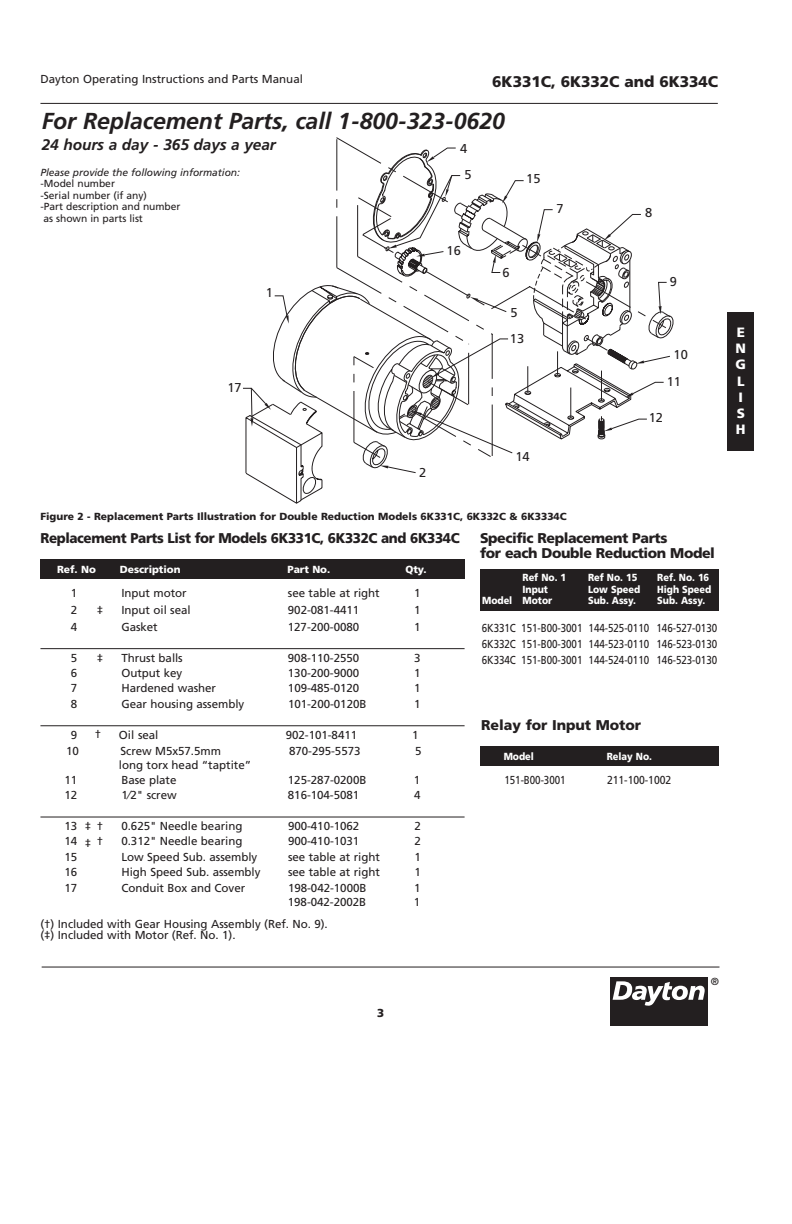
<style>
.page{position:relative;width:792px;height:1224px;background:#fff}
.page>*{position:absolute;margin:0;border:0;box-sizing:border-box;transform-origin:0 0}
.t1{font:italic 700 23.2px "Frutiger";letter-spacing:-.005em;color:#231f20}
.t2{font:italic 700 15.4px "Frutiger";letter-spacing:-.005em;color:#231f20}
.t3{font:900 15.4px "Frutiger";letter-spacing:-.005em;color:#231f20}
.t4{font:900 14.2px "Frutiger";letter-spacing:-.03em;color:#231f20;scale:.95 1}
.t5{font:900 14.2px/15.4px "Frutiger";letter-spacing:-.03em;color:#231f20}
.t6{font:900 14.2px "Frutiger";letter-spacing:-.005em;color:#231f20}
.t7{font:900 13.4px/16.2px "Frutiger";color:#fff}
.t8{font:12.8px/26.2px "Frutiger";color:#231f20;text-align:center}
.t9{font:11.6px/11.6px "Frutiger";letter-spacing:-.005em;color:#231f20}
.t10{font:11.6px/16.8px "Frutiger";letter-spacing:-.005em;color:#231f20;scale:.85 1}
.t11{font:11.6px "Frutiger";letter-spacing:-.005em;color:#231f20;scale:.9 1}
.t12{font:900 11.6px "Frutiger";color:#231f20}
.t13{font:900 10.2px "Frutiger";letter-spacing:-.005em;color:#fff;scale:.9 1}
.t14{font:900 10.2px "Frutiger";color:#231f20}
.t15{font:10.2px "Frutiger";letter-spacing:-.005em;color:#231f20}
.t16{font:italic 10.2px "Frutiger";letter-spacing:-.005em;color:#231f20}
.t17{font:900 10.2px "Frutiger";letter-spacing:-.005em;color:#fff}
</style>
<div class="page">
<hr style="left:42px;top:967px;width:677px;height:1px;background:#231f20">
<div style="left:610px;top:978px;width:97px;height:48px;background:#231f20"></div>
<svg style="left:613px;top:981px;width:59px;height:25px"></svg>
<div style="left:672px;top:986px;width:16px;height:14px;background:#fff;border-radius:7px"></div>
<div style="left:677px;top:989px;width:6px;height:8px;background:#231f20;border-radius:3px"></div>
<svg style="left:688px;top:986px;width:17px;height:14px"></svg>
<hr style="left:40px;top:103px;width:678px;height:1px;background:#231f20">
<hr style="left:40px;top:648px;width:425px;height:1px;background:#231f20">
<hr style="left:40px;top:725px;width:425px;height:1px;background:#231f20">
<hr style="left:40px;top:817px;width:425px;height:1px;background:#231f20">
<div style="left:40px;top:560px;width:425px;height:19px;background:#231f20"></div>
<div style="left:480px;top:569px;width:238px;height:42px;background:#231f20"></div>
<div style="left:480px;top:746px;width:238px;height:19px;background:#231f20"></div>
<div style="left:727px;top:312px;width:27px;height:138px;background:#231f20"></div>
<svg style="left:243px;top:138px;width:429px;height:366px"></svg>
<p class="t9" style="left:40px;top:73px;width:264px">Dayton Operating Instructions and Parts Manual</p>
<p class="t3" style="left:492px;top:72px;width:227px">6K331C, 6K332C and 6K334C</p>
<p class="t1" style="left:42px;top:107px;width:465px">For Replacement Parts, call 1-800-323-0620</p>
<p class="t2" style="left:42px;top:135px;width:236px">24 hours a day - 365 days a year</p>
<p class="t8" style="left:460px;top:135px;width:13px">4<br>5</p>
<p class="t16" style="left:40px;top:166px;width:201px">Please provide the following information:</p>
<p class="t15" style="left:40px;top:178px;width:76px">-Model number</p>
<p class="t15" style="left:40px;top:189px;width:108px">-Serial number (if any)</p>
<p class="t15" style="left:40px;top:201px;width:141px">-Part description and number</p>
<p class="t15" style="left:44px;top:212px;width:101px">as shown in parts list</p>
<p class="t8" style="left:266px;top:280px;width:9px">1</p>
<p class="t8" style="left:447px;top:237px;width:16px">16</p>
<p class="t8" style="left:503px;top:260px;width:9px">6</p>
<p class="t8" style="left:510px;top:300px;width:9px">5</p>
<p class="t8" style="left:526px;top:165px;width:16px">15</p>
<p class="t8" style="left:227px;top:374px;width:16px">17</p>
<p class="t8" style="left:419px;top:460px;width:9px">2</p>
<p class="t8" style="left:510px;top:325px;width:16px">13</p>
<p class="t8" style="left:516px;top:443px;width:16px">14</p>
<p class="t8" style="left:557px;top:195px;width:9px">7</p>
<p class="t8" style="left:645px;top:200px;width:9px">8</p>
<p class="t8" style="left:670px;top:268px;width:9px">9</p>
<p class="t8" style="left:667px;top:340px;width:23px;line-height:27.8px">10<br>11</p>
<p class="t8" style="left:649px;top:405px;width:16px">12</p>
<p class="t14" style="left:40px;top:510px;width:528px">Figure 2 - Replacement Parts Illustration for Double Reduction Models 6K331C, 6K332C &amp; 6K3334C</p>
<p class="t4" style="left:40px;top:530px;width:443px">Replacement Parts List for Models 6K331C, 6K332C and 6K334C</p>
<p class="t5" style="left:480px;top:530px;width:236px">Specific Replacement Parts<br>for each Double Reduction Model</p>
<p class="t17" style="left:57px;top:564px;width:40px">Ref. No</p>
<p class="t17" style="left:120px;top:564px;width:62px">Description</p>
<p class="t17" style="left:287px;top:564px;width:44px">Part No.</p>
<p class="t17" style="left:405px;top:564px;width:23px">Qty.</p>
<p class="t9" style="left:71px;top:587px;width:8px">1</p>
<p class="t9" style="left:121px;top:587px;width:67px">Input motor</p>
<p class="t9" style="left:288px;top:587px;width:93px">see table at right</p>
<p class="t9" style="left:414px;top:587px;width:8px">1</p>
<p class="t9" style="left:71px;top:604px;width:8px">2</p>
<p class="t9" style="left:97px;top:604px;width:8px">‡</p>
<p class="t9" style="left:121px;top:604px;width:71px">Input oil seal</p>
<p class="t9" style="left:288px;top:604px;width:73px">902-081-4411</p>
<p class="t9" style="left:414px;top:604px;width:8px">1</p>
<p class="t9" style="left:71px;top:621px;width:8px">4</p>
<p class="t9" style="left:121px;top:621px;width:38px">Gasket</p>
<p class="t9" style="left:288px;top:621px;width:73px">127-200-0080</p>
<p class="t9" style="left:414px;top:621px;width:8px">1</p>
<p class="t9" style="left:71px;top:652px;width:8px">5</p>
<p class="t9" style="left:97px;top:652px;width:8px">‡</p>
<p class="t9" style="left:121px;top:652px;width:63px">Thrust balls</p>
<p class="t9" style="left:288px;top:652px;width:73px">908-110-2550</p>
<p class="t9" style="left:414px;top:652px;width:8px">3</p>
<p class="t9" style="left:71px;top:667px;width:8px">6</p>
<p class="t9" style="left:121px;top:667px;width:62px">Output key</p>
<p class="t9" style="left:288px;top:667px;width:73px">130-200-9000</p>
<p class="t9" style="left:414px;top:667px;width:8px">1</p>
<p class="t9" style="left:71px;top:683px;width:8px">7</p>
<p class="t9" style="left:121px;top:683px;width:96px">Hardened washer</p>
<p class="t9" style="left:288px;top:683px;width:73px">109-485-0120</p>
<p class="t9" style="left:414px;top:683px;width:8px">1</p>
<p class="t9" style="left:71px;top:698px;width:8px">8</p>
<p class="t9" style="left:121px;top:698px;width:124px">Gear housing assembly</p>
<p class="t9" style="left:288px;top:698px;width:80px">101-200-0120B</p>
<p class="t9" style="left:414px;top:698px;width:8px">1</p>
<p class="t9" style="left:71px;top:729px;width:8px">9</p>
<p class="t9" style="left:119px;top:729px;width:41px">Oil seal</p>
<p class="t9" style="left:286px;top:729px;width:73px">902-101-8411</p>
<p class="t9" style="left:412px;top:729px;width:8px">1</p>
<p class="t9" style="left:64px;top:774px;width:14px">11</p>
<p class="t9" style="left:121px;top:774px;width:57px">Base plate</p>
<p class="t9" style="left:288px;top:774px;width:80px">125-287-0200B</p>
<p class="t9" style="left:414px;top:774px;width:8px">1</p>
<p class="t9" style="left:64px;top:789px;width:14px">12</p>
<p class="t9" style="left:121px;top:789px;width:57px">1⁄2" screw</p>
<p class="t9" style="left:288px;top:789px;width:73px">816-104-5081</p>
<p class="t9" style="left:414px;top:789px;width:8px">4</p>
<p class="t9" style="left:64px;top:820px;width:14px">13</p>
<p class="t9" style="left:97px;top:820px;width:8px">†</p>
<p class="t9" style="left:121px;top:820px;width:122px">0.625" Needle bearing</p>
<p class="t9" style="left:288px;top:820px;width:73px">900-410-1062</p>
<p class="t9" style="left:414px;top:820px;width:8px">2</p>
<p class="t9" style="left:64px;top:835px;width:14px">14</p>
<p class="t9" style="left:97px;top:835px;width:8px">†</p>
<p class="t9" style="left:121px;top:835px;width:122px">0.312" Needle bearing</p>
<p class="t9" style="left:288px;top:835px;width:73px">900-410-1031</p>
<p class="t9" style="left:414px;top:835px;width:8px">2</p>
<p class="t9" style="left:64px;top:851px;width:14px">15</p>
<p class="t9" style="left:121px;top:851px;width:137px">Low Speed Sub. assembly</p>
<p class="t9" style="left:288px;top:851px;width:93px">see table at right</p>
<p class="t9" style="left:414px;top:851px;width:8px">1</p>
<p class="t9" style="left:64px;top:866px;width:14px">16</p>
<p class="t9" style="left:121px;top:866px;width:141px">High Speed Sub. assembly</p>
<p class="t9" style="left:288px;top:866px;width:93px">see table at right</p>
<p class="t9" style="left:414px;top:866px;width:8px">1</p>
<p class="t9" style="left:64px;top:882px;width:14px">17</p>
<p class="t9" style="left:121px;top:882px;width:125px">Conduit Box and Cover</p>
<p class="t9" style="left:288px;top:882px;width:80px">198-042-1000B</p>
<p class="t9" style="left:414px;top:882px;width:8px">1</p>
<p class="t9" style="left:288px;top:896px;width:80px">198-042-2002B</p>
<p class="t9" style="left:414px;top:896px;width:8px">1</p>
<p class="t9" style="left:40px;top:918px;width:289px">(†) Included with Gear Housing Assembly (Ref. No. 9). (‡) Included with Motor (Ref. No. 1).</p>
<p class="t9" style="left:95px;top:728px;width:8px">†</p>
<p class="t9" style="left:66px;top:745px;width:14px">10</p>
<p class="t9" style="left:121px;top:745px;width:102px">Screw M5x57.5mm</p>
<p class="t9" style="left:289px;top:745px;width:73px">870-295-5573</p>
<p class="t9" style="left:415px;top:745px;width:8px">5</p>
<p class="t9" style="left:119px;top:759px;width:134px">long torx head “taptite”</p>
<p class="t9" style="left:85px;top:817px;width:8px;line-height:16.8px">‡ ‡</p>
<p class="t12" style="left:377px;top:1006px;width:9px">3</p>
<p class="t13" style="left:523px;top:571px;width:50px">Ref No. 1</p>
<p class="t13" style="left:588px;top:571px;width:56px">Ref No. 15</p>
<p class="t13" style="left:657px;top:571px;width:59px">Ref. No. 16</p>
<p class="t13" style="left:523px;top:583px;width:30px">Input</p>
<p class="t13" style="left:588px;top:583px;width:59px">Low Speed</p>
<p class="t13" style="left:657px;top:583px;width:62px">High Speed</p>
<p class="t13" style="left:482px;top:594px;width:79px">Model Motor</p>
<p class="t13" style="left:588px;top:594px;width:55px">Sub. Assy.</p>
<p class="t13" style="left:657px;top:594px;width:55px">Sub. Assy.</p>
<p class="t10" style="left:482px;top:619px;width:278px">6K331C 151-B00-3001 144-525-0110 146-527-0130<br>6K332C 151-B00-3001 144-523-0110 146-523-0130</p>
<p class="t10" style="left:482px;top:651px;width:278px">6K334C 151-B00-3001 144-524-0110 146-523-0130</p>
<p class="t6" style="left:481px;top:716px;width:161px">Relay for Input Motor</p>
<p class="t13" style="left:504px;top:750px;width:35px">Model</p>
<p class="t13" style="left:607px;top:750px;width:52px">Relay No.</p>
<p class="t10" style="left:504px;top:771px;width:74px">151-B00-3001</p>
<p class="t11" style="left:607px;top:773px;width:73px">211-100-1002</p>
<p class="t15" style="left:711px;top:976px;width:10px">®</p>
<p class="t7" style="left:736px;top:324px;width:12px">E<br>N<br>G<br>L<br>I<br>S<br>H</p>
</div>
